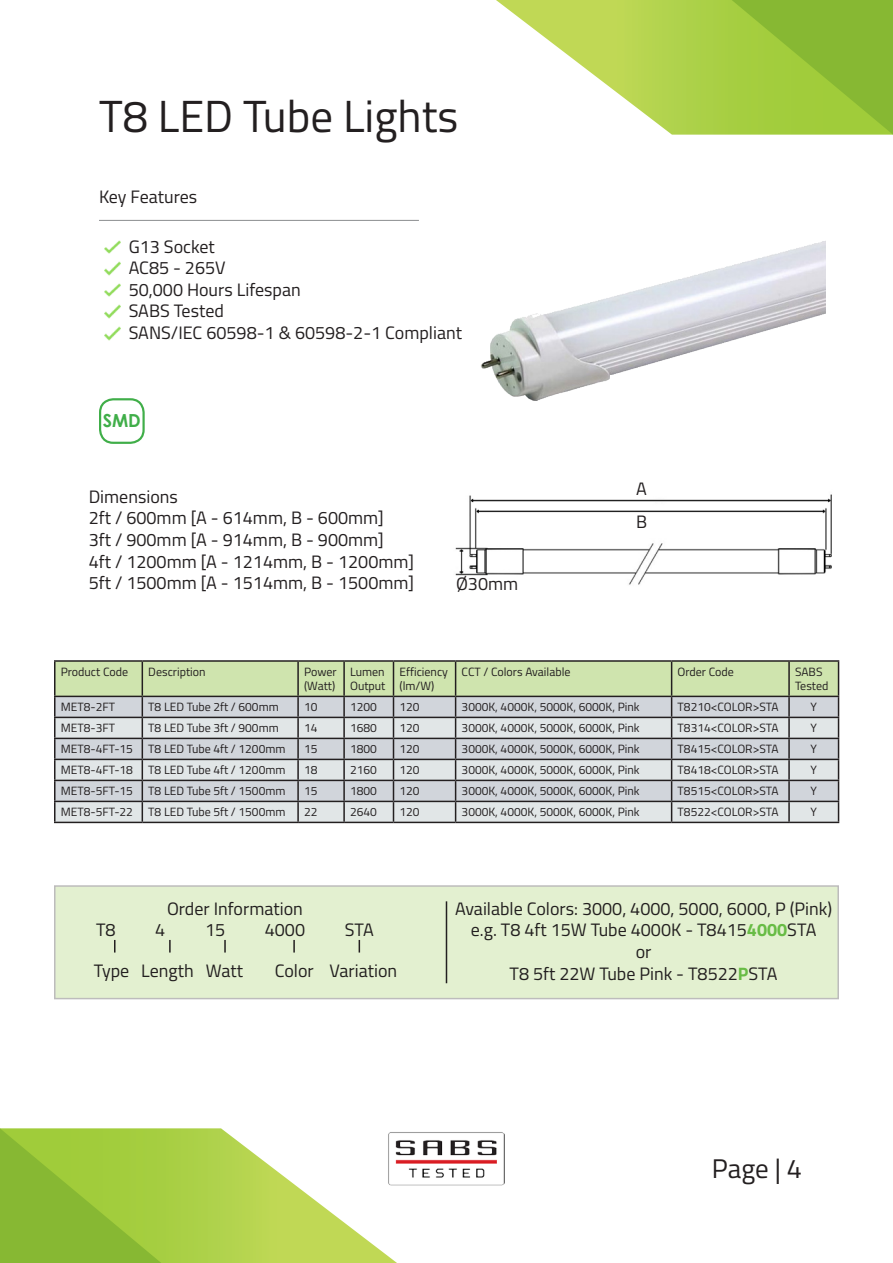
<style>
.page{position:relative;width:893px;height:1263px;background:#fff}
.page>*{position:absolute;margin:0;border:0;box-sizing:border-box;transform-origin:0 0}
.t1{font:45px "Titillium";color:#231f20}
.t2{font:27px "Titillium";color:#231f20}
.t3{font:18px/21.6px "Titillium";color:#231f20}
.t4{font:700 18px "Century Gothic";color:#40ae49}
.t5{font:12px/14.4px "Titillium";color:#231f20}
.s1{font-weight:700;color:#68bc45}
</style>
<div class="page">
<svg style="left:161px;top:1128px;width:236px;height:135px"></svg>
<svg style="left:0;top:1128px;width:161px;height:135px;background:#94c238"></svg>
<svg style="left:496px;top:0;width:236px;height:131px"></svg>
<svg style="left:732px;top:0;width:161px;height:135px;background:#94c238"></svg>
<div style="left:55px;top:886px;width:783px;height:112px;background:#e3f0d0"></div>
<hr style="left:54px;top:660px;width:88px;height:2px;background:#231f20">
<hr style="left:54px;top:662px;width:2px;height:34px;background:#231f20">
<hr style="left:298px;top:660px;width:46px;height:2px;background:#231f20">
<hr style="left:344px;top:660px;width:49px;height:2px;background:#231f20">
<hr style="left:393px;top:660px;width:63px;height:2px;background:#231f20">
<hr style="left:456px;top:660px;width:216px;height:2px;background:#231f20">
<hr style="left:672px;top:660px;width:117px;height:2px;background:#231f20">
<hr style="left:789px;top:660px;width:50px;height:2px;background:#231f20">
<hr style="left:54px;top:696px;width:88px;height:1px;background:#231f20">
<hr style="left:54px;top:697px;width:2px;height:20px;background:#231f20">
<hr style="left:54px;top:717px;width:88px;height:1px;background:#231f20">
<hr style="left:54px;top:718px;width:2px;height:20px;background:#231f20">
<hr style="left:54px;top:738px;width:88px;height:1px;background:#231f20">
<hr style="left:54px;top:739px;width:2px;height:20px;background:#231f20">
<hr style="left:54px;top:759px;width:88px;height:1px;background:#231f20">
<hr style="left:54px;top:760px;width:2px;height:20px;background:#231f20">
<hr style="left:54px;top:780px;width:88px;height:1px;background:#231f20">
<hr style="left:54px;top:781px;width:2px;height:20px;background:#231f20">
<hr style="left:54px;top:801px;width:88px;height:1px;background:#231f20">
<hr style="left:54px;top:802px;width:2px;height:20px;background:#231f20">
<svg style="left:55px;top:661px;width:784px;height:161px;background:#c9d0c8"></svg>
<hr style="left:54px;top:822px;width:88px;height:1px;background:#231f20">
<hr style="left:142px;top:822px;width:156px;height:1px;background:#231f20">
<hr style="left:298px;top:822px;width:46px;height:1px;background:#231f20">
<hr style="left:344px;top:822px;width:49px;height:1px;background:#231f20">
<hr style="left:393px;top:822px;width:63px;height:1px;background:#231f20">
<hr style="left:456px;top:822px;width:216px;height:1px;background:#231f20">
<hr style="left:672px;top:822px;width:117px;height:1px;background:#231f20">
<hr style="left:789px;top:822px;width:50px;height:1px;background:#231f20">
<hr style="left:142px;top:660px;width:156px;height:2px;background:#231f20">
<hr style="left:142px;top:662px;width:1px;height:34px;background:#231f20">
<hr style="left:297px;top:662px;width:2px;height:34px;background:#231f20">
<hr style="left:142px;top:696px;width:156px;height:1px;background:#231f20">
<img style="left:481px;top:131px;width:345px;height:270px">
<svg style="left:114px;top:940px;width:2px;height:12px"></svg>
<svg style="left:169px;top:940px;width:2px;height:12px"></svg>
<svg style="left:224px;top:940px;width:2px;height:12px"></svg>
<svg style="left:293px;top:940px;width:2px;height:12px"></svg>
<svg style="left:359px;top:940px;width:1px;height:12px"></svg>
<hr style="left:446px;top:901px;width:1px;height:82px;background:#231f20">
<hr style="left:99px;top:220px;width:320px;height:1px;background:#8b8d90">
<img style="left:104px;top:240px;width:16px;height:14px">
<img style="left:104px;top:261px;width:16px;height:15px">
<img style="left:104px;top:283px;width:16px;height:14px">
<img style="left:104px;top:304px;width:16px;height:15px">
<img style="left:455px;top:494px;width:377px;height:91px">
<img style="left:104px;top:326px;width:16px;height:15px">
<img style="left:387px;top:1131px;width:117px;height:54px">
<div style="left:99px;top:398px;width:46px;height:46px;border:2px solid #40ae49;border-radius:13px"></div>
<h1 class="t1" style="left:99px;top:84px;width:361px">T8 LED Tube Lights</h1>
<h3 class="t3" style="left:99px;top:185px;width:100px">Key Features</h3>
<h3 class="t3" style="left:129px;top:235px;width:174px">G13 Socket<br>AC85 - 265V<br>50,000 Hours Lifespan<br>SABS Tested</h3>
<h3 class="t3" style="left:129px;top:321px;width:335px">SANS/IEC 60598-1 &amp; 60598-2-1 Compliant</h3>
<h3 class="t4" style="left:103px;top:409px;width:40px">SMD</h3>
<h3 class="t3" style="left:89px;top:485px;width:327px">Dimensions<br>2ft / 600mm [A - 614mm, B - 600mm]<br>3ft / 900mm [A - 914mm, B - 900mm]<br>4ft / 1200mm [A - 1214mm, B - 1200mm]<br>5ft / 1500mm [A - 1514mm, B - 1500mm]</h3>
<h3 class="t3" style="left:456px;top:572px;width:64px">Ø30mm</h3>
<h3 class="t3" style="left:636px;top:471px;width:13px;line-height:32.7px">A<br>B</h3>
<p class="t5" style="left:61px;top:664px;width:69px">Product Code</p>
<p class="t5" style="left:148px;top:664px;width:59px">Description</p>
<p class="t5" style="left:304px;top:664px;width:34px">Power (Watt)</p>
<p class="t5" style="left:350px;top:664px;width:37px">Lumen<br>Output</p>
<p class="t5" style="left:399px;top:664px;width:50px">Efficiency (lm/W)</p>
<p class="t5" style="left:462px;top:664px;width:110px">CCT / Colors Available</p>
<p class="t5" style="left:678px;top:664px;width:58px">Order Code</p>
<p class="t5" style="left:795px;top:664px;width:35px">SABS<br>Tested</p>
<p class="t5" style="left:61px;top:699px;width:56px">MET8-2FT</p>
<p class="t5" style="left:148px;top:699px;width:132px">T8 LED Tube 2ft / 600mm</p>
<p class="t5" style="left:304px;top:699px;width:15px">10</p>
<p class="t5" style="left:350px;top:699px;width:28px">1200</p>
<p class="t5" style="left:399px;top:699px;width:22px">120</p>
<p class="t5" style="left:462px;top:699px;width:180px">3000K, 4000K, 5000K, 6000K, Pink</p>
<p class="t5" style="left:678px;top:699px;width:103px">T8210&lt;COLOR&gt;STA</p>
<p class="t5" style="left:811px;top:699px;width:8px">Y</p>
<p class="t5" style="left:61px;top:720px;width:56px">MET8-3FT</p>
<p class="t5" style="left:148px;top:720px;width:132px">T8 LED Tube 3ft / 900mm</p>
<p class="t5" style="left:304px;top:720px;width:15px">14</p>
<p class="t5" style="left:350px;top:720px;width:28px">1680</p>
<p class="t5" style="left:399px;top:720px;width:22px">120</p>
<p class="t5" style="left:462px;top:720px;width:180px">3000K, 4000K, 5000K, 6000K, Pink</p>
<p class="t5" style="left:678px;top:720px;width:103px">T8314&lt;COLOR&gt;STA</p>
<p class="t5" style="left:811px;top:720px;width:8px">Y</p>
<p class="t5" style="left:61px;top:741px;width:74px">MET8-4FT-15</p>
<p class="t5" style="left:148px;top:741px;width:139px">T8 LED Tube 4ft / 1200mm</p>
<p class="t5" style="left:304px;top:741px;width:15px">15</p>
<p class="t5" style="left:350px;top:741px;width:28px">1800</p>
<p class="t5" style="left:399px;top:741px;width:22px">120</p>
<p class="t5" style="left:462px;top:741px;width:180px">3000K, 4000K, 5000K, 6000K, Pink</p>
<p class="t5" style="left:678px;top:741px;width:103px">T8415&lt;COLOR&gt;STA</p>
<p class="t5" style="left:811px;top:741px;width:8px">Y</p>
<p class="t5" style="left:61px;top:762px;width:74px">MET8-4FT-18</p>
<p class="t5" style="left:148px;top:762px;width:139px">T8 LED Tube 4ft / 1200mm</p>
<p class="t5" style="left:304px;top:762px;width:15px">18</p>
<p class="t5" style="left:350px;top:762px;width:28px">2160</p>
<p class="t5" style="left:399px;top:762px;width:22px">120</p>
<p class="t5" style="left:462px;top:762px;width:180px">3000K, 4000K, 5000K, 6000K, Pink</p>
<p class="t5" style="left:678px;top:762px;width:103px">T8418&lt;COLOR&gt;STA</p>
<p class="t5" style="left:811px;top:762px;width:8px">Y</p>
<p class="t5" style="left:61px;top:783px;width:74px">MET8-5FT-15</p>
<p class="t5" style="left:148px;top:783px;width:139px">T8 LED Tube 5ft / 1500mm</p>
<p class="t5" style="left:304px;top:783px;width:15px">15</p>
<p class="t5" style="left:350px;top:783px;width:28px">1800</p>
<p class="t5" style="left:399px;top:783px;width:22px">120</p>
<p class="t5" style="left:462px;top:783px;width:180px">3000K, 4000K, 5000K, 6000K, Pink</p>
<p class="t5" style="left:678px;top:783px;width:103px">T8515&lt;COLOR&gt;STA</p>
<p class="t5" style="left:811px;top:783px;width:8px">Y</p>
<p class="t5" style="left:61px;top:804px;width:74px">MET8-5FT-22</p>
<p class="t5" style="left:148px;top:804px;width:139px">T8 LED Tube 5ft / 1500mm</p>
<p class="t5" style="left:304px;top:804px;width:15px">22</p>
<p class="t5" style="left:350px;top:804px;width:28px">2640</p>
<p class="t5" style="left:399px;top:804px;width:22px">120</p>
<p class="t5" style="left:462px;top:804px;width:180px">3000K, 4000K, 5000K, 6000K, Pink</p>
<p class="t5" style="left:678px;top:804px;width:103px">T8522&lt;COLOR&gt;STA</p>
<p class="t5" style="left:811px;top:804px;width:8px">Y</p>
<h3 class="t3" style="left:167px;top:897px;width:137px">Order Information</h3>
<h3 class="t3" style="left:96px;top:918px;width:21px">T8</h3>
<h3 class="t3" style="left:155px;top:918px;width:12px">4</h3>
<h3 class="t3" style="left:205px;top:918px;width:22px">15</h3>
<h3 class="t3" style="left:265px;top:918px;width:42px">4000</h3>
<h3 class="t3" style="left:345px;top:918px;width:31px">STA</h3>
<h3 class="t3" style="left:94px;top:959px;width:151px">Type Length Watt</h3>
<h3 class="t3" style="left:275px;top:959px;width:124px">Color Variation</h3>
<h3 class="t3" style="left:455px;top:897px;width:379px;text-align:center">Available Colors: 3000, 4000, 5000, 6000, P (Pink) e.g. T8 4ft 15W Tube 4000K - T8415<span class="s1">4000</span>STA<br>or<br>T8 5ft 22W Tube Pink - T8522<span class="s1">P</span>STA</h3>
<h2 class="t2" style="left:712px;top:1149px;width:92px">Page | 4</h2>
</div>
